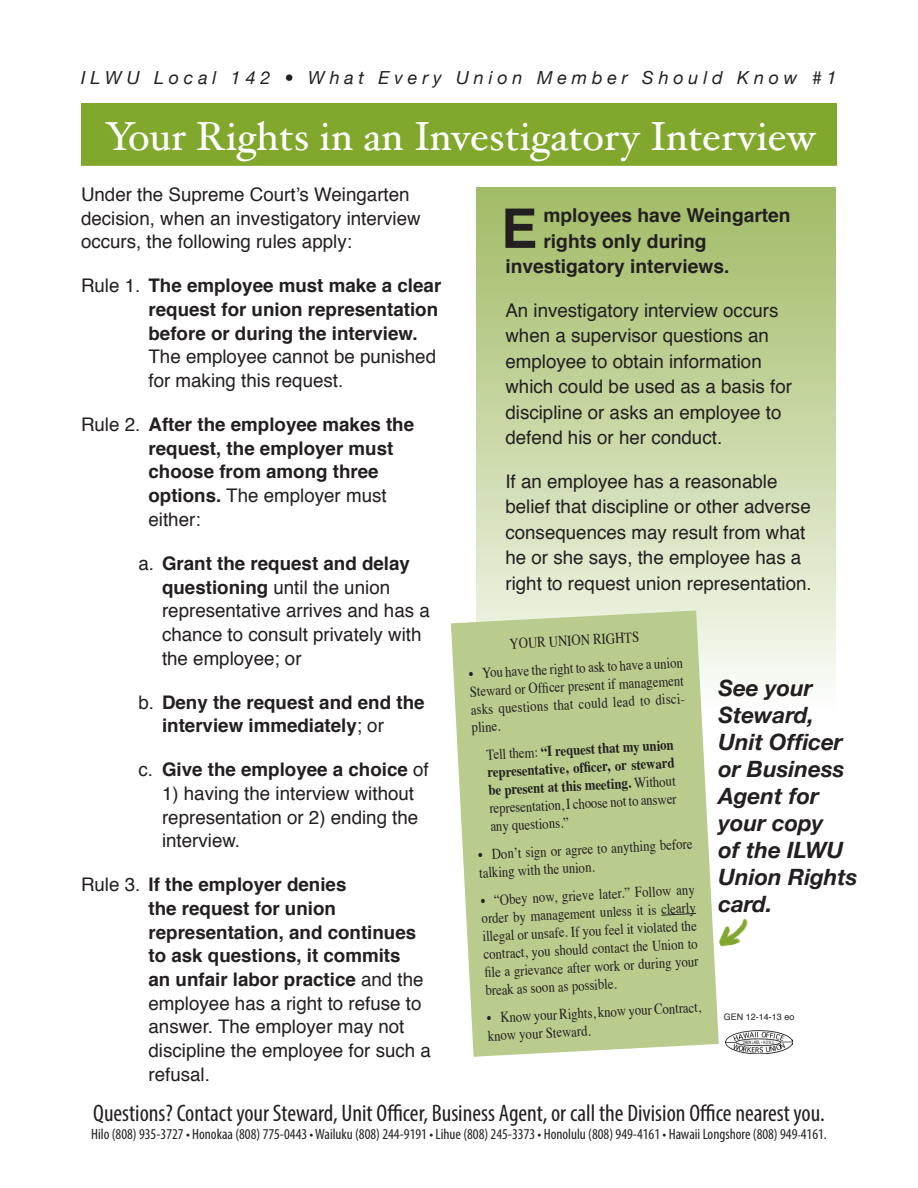
<style>
.page{position:relative;width:918px;height:1188px;background:#fff}
.page>*{position:absolute;margin:0;border:0;box-sizing:border-box;transform-origin:0 0}
.t1{font:700 54.6px "Helvetica";color:#231f20}
.t2{font:40.5px "Hoefler Text";color:#fff}
.t3{font:condensed 24px "Myriad Pro";color:#231f20}
.t4{font:italic 700 22.5px/27px "Helvetica Neue";color:#231f20}
.t5{font:700 19.2px "Helvetica";color:#231f20}
.t6{font:18.75px/23.7px "Helvetica";color:#231f20}
.t7{font:700 18.75px/23.7px "Helvetica";color:#231f20}
.t8{font:italic 18px "Helvetica Neue";color:#231f20}
.t9{font:15px/18px "Times";color:#231f20;scale:.85 1}
.t10{font:700 15px/18px "Times";color:#231f20;text-align:justify;scale:.85 1}
.t11{font:condensed 15px "Myriad Pro";color:#231f20}
.t12{font:9px "Helvetica";color:#231f20}
.s1{font-weight:400}
.s2{font-weight:700}
.s3{font-size:12px}
</style>
<div class="page">
<div style="left:476px;top:187px;width:360px;height:527px;background:linear-gradient(to bottom,#a0ba62,#fbfcf9)"></div>
<div style="left:81px;top:103px;width:756px;height:63px;background:#81a72d;border:2px solid #81a72d"></div>
<img style="left:725px;top:1030px;width:68px;height:24px">
<img style="left:720px;top:918px;width:28px;height:29px">
<svg style="left:451px;top:610px;width:269px;height:447px;background:#c0d199"></svg>
<svg style="left:661px;top:913px;width:36px;height:3px"></svg>
<p class="t8" style="left:81px;top:65px;width:757px">I L W U L o c a l 1 4 2 • W h a t E v e r y U n i o n M e m b e r S h o u l d K n o w # 1</p>
<p class="t2" style="left:104px;top:113px;width:713px">Your Rights in an Investigatory Interview</p>
<p class="t6" style="left:81px;top:183px;width:341px">Under the Supreme Court’s Weingarten decision, when an investigatory interview occurs, the following rules apply:</p>
<p class="t7" style="left:148px;top:274px;width:294px;text-indent:-68px"><span class="s1">Rule 1.</span> The employee must make a clear request for union representation before or during the interview.<br><span class="s1">The employee cannot be punished for making this request.</span></p>
<p class="t7" style="left:148px;top:413px;width:267px;text-indent:-68px"><span class="s1">Rule 2.</span> After the employee makes the request, the employer must choose from among three options. <span class="s1">The employer must either:</span></p>
<p class="t6" style="left:162px;top:552px;width:269px;text-indent:-24px">a. <span class="s2">Grant the request and delay questioning</span> until the union representative arrives and has a chance to consult privately with the employee; or</p>
<p class="t7" style="left:162px;top:690px;width:264px;text-indent:-24px"><span class="s1">b.</span> Deny the request and end the interview immediately<span class="s1">; or</span></p>
<p class="t7" style="left:138px;top:758px;width:292px"><span class="s1">c.</span> Give the employee a choice <span class="s1">of</span></p>
<p class="t6" style="left:162px;top:782px;width:258px">1) having the interview without representation or 2) ending the interview.</p>
<p class="t7" style="left:81px;top:873px;width:267px"><span class="s1">Rule 3.</span> If the employer denies</p>
<p class="t6" style="left:148px;top:897px;width:284px"><span class="s2">the request for union representation, and continues to ask questions, it commits<br>an unfair labor practice</span> and the employee has a right to refuse to answer. The employer may not discipline the employee for such a refusal.</p>
<p class="t1" style="left:501px;top:185px;width:38px">E</p>
<p class="t5" style="left:544px;top:200px;width:249px">mployees have Weingarten</p>
<p class="t5" style="left:544px;top:226px;width:165px">rights only during</p>
<p class="t5" style="left:505px;top:251px;width:226px">investigatory interviews.</p>
<p class="t6" style="left:505px;top:298px;width:288px;line-height:25.5px">An investigatory interview occurs when a supervisor questions an employee to obtain information which could be used as a basis for discipline or asks an employee to defend his or her conduct.</p>
<p class="t6" style="left:505px;top:469px;width:308px;line-height:25.5px">If an employee has a reasonable belief that discipline or other adverse consequences may result from what he or she says, the employee has a right to request union representation.</p>
<p class="t9" style="left:509px;top:633px;width:154px;rotate:-3deg">YOUR UNION RIGHTS</p>
<p class="t9" style="left:468px;top:663px;width:258px;rotate:-3deg">• You have the right to ask to have a union<br>Steward or Offi cer present if management asks questions that could lead to disci&shy;pline.</p>
<p class="t10" style="left:486px;top:744px;width:222px;rotate:-3deg"><span class="s1">Tell them:</span> “I request that my union representative, offi cer, or steward be present at this meeting. <span class="s1">Without representation, I choose not to answer any questions.”</span></p>
<p class="t9" style="left:478px;top:845px;width:254px;rotate:-3deg">• Don’t sign or agree to anything before talking with the union.</p>
<p class="t9" style="left:480px;top:890px;width:254px;text-align:justify;rotate:-3deg">• “Obey now, grieve later.” Follow any order by management unless it is clearly illegal or unsafe. If you feel it violated the contract, you should contact the Union to fi le a grievance after work or during your break as soon as possible.</p>
<p class="t9" style="left:486px;top:1008px;width:254px;rotate:-3deg">• Know your Rights, know your Contract, know your Steward.</p>
<p class="t4" style="left:718px;top:675px;width:97px">See your<br>Steward,</p>
<p class="t4" style="left:718px;top:729px;width:126px">Unit Officer</p>
<p class="t4" style="left:718px;top:756px;width:127px">or Business<br>Agent for your copy</p>
<p class="t4" style="left:718px;top:837px;width:141px">of the ILWU<br>Union Rights card.</p>
<p class="t12" style="left:724px;top:1009px;width:72px">GEN 12-14-13 eo</p>
<p class="t3" style="left:93px;top:1098px;width:733px">Questions? Contact your Steward, Unit Officer, Business Agent, or call the Division Office nearest you.</p>
<p class="t11" style="left:91px;top:1124px;width:737px">Hilo (808) 935-3727 • Honokaa (808) 775-0443 • Wailuku (808) 244-9191 • Lihue (808) 245-3373 • Honolulu (808) 949-4161 • Hawaii Longshore (808) 949<span class="s3">-</span>4161.</p>
</div>
